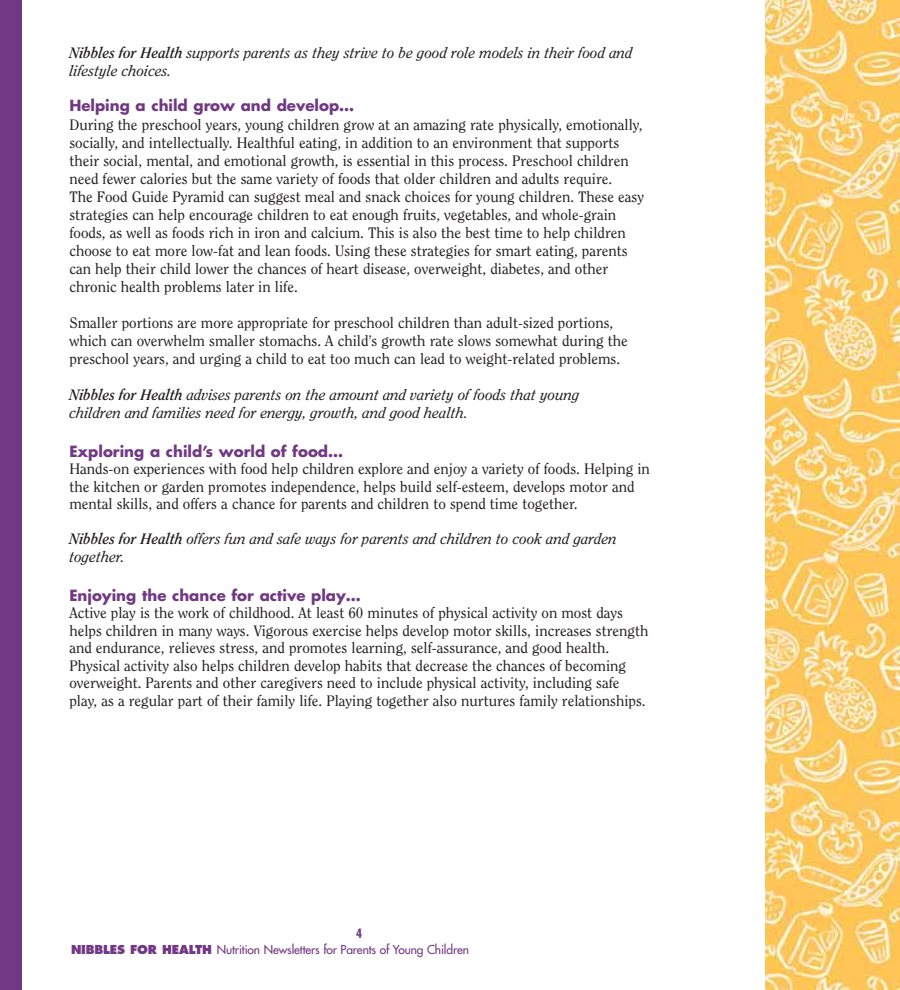
<style>
.page{position:relative;width:900px;height:990px;background:#fff}
.page>*{position:absolute;margin:0;border:0;box-sizing:border-box;transform-origin:0 0}
.t1{font:15px/18px "Clearface";color:#231f20}
.t2{font:italic 15px/17.9px "Clearface";color:#231f20}
.t3{font:700 15px "Futura";color:#713883}
.t4{font:700 condensed 12.5px "Futura";color:#713883}
.t5{font:12px "Futura";letter-spacing:-.01em;color:#713883}
.s1{font-weight:700}
.s2{font-weight:800}
</style>
<div class="page">
<div style="left:0;top:0;width:22px;height:990px;background:#713883"></div>
<img style="left:765px;top:0;width:135px;height:990px">
<p class="t2" style="left:69px;top:45px;width:565px"><span class="s1">Nibbles for Health</span> supports parents as they strive to be good role models in their food and lifestyle choices.</p>
<p class="t3" style="left:69px;top:99px;width:286px">Helping a child grow and develop…</p>
<p class="t1" style="left:69px;top:117px;width:576px">During the preschool years, young children grow at an amazing rate physically, emotionally, socially, and intellectually. Healthful eating, in addition to an environment that supports their social, mental, and emotional growth, is essential in this process. Preschool children need fewer calories but the same variety of foods that older children and adults require.<br>The Food Guide Pyramid can suggest meal and snack choices for young children. These easy strategies can help encourage children to eat enough fruits, vegetables, and whole-grain foods, as well as foods rich in iron and calcium. This is also the best time to help children choose to eat more low-fat and lean foods. Using these strategies for smart eating, parents can help their child lower the chances of heart disease, overweight, diabetes, and other chronic health problems later in life.</p>
<p class="t1" style="left:69px;top:315px;width:560px">Smaller portions are more appropriate for preschool children than adult-sized portions, which can overwhelm smaller stomachs. A child’s growth rate slows somewhat during the preschool years, and urging a child to eat too much can lead to weight-related problems.</p>
<p class="t2" style="left:69px;top:387px;width:512px"><span class="s1">Nibbles for Health</span> advises parents on the amount and variety of foods that young children and families need for energy, growth, and good health.</p>
<p class="t3" style="left:69px;top:445px;width:275px">Exploring a child’s world of food…</p>
<p class="t1" style="left:69px;top:462px;width:582px;line-height:17.5px">Hands-on experiences with food help children explore and enjoy a variety of foods. Helping in the kitchen or garden promotes independence, helps build self-esteem, develops motor and mental skills, and offers a chance for parents and children to spend time together.</p>
<p class="t2" style="left:69px;top:532px;width:549px;line-height:17.5px"><span class="s1">Nibbles for Health</span> offers fun and safe ways for parents and children to cook and garden together.</p>
<p class="t3" style="left:69px;top:588px;width:293px">Enjoying the chance for active play…</p>
<p class="t1" style="left:69px;top:605px;width:581px;line-height:17.5px">Active play is the work of childhood. At least 60 minutes of physical activity on most days helps children in many ways. Vigorous exercise helps develop motor skills, increases strength and endurance, relieves stress, and promotes learning, self-assurance, and good health.<br>Physical activity also helps children develop habits that decrease the chances of becoming overweight. Parents and other caregivers need to include physical activity, including safe play, as a regular part of their family life. Playing together also nurtures family relationships.</p>
<p class="t4" style="left:356px;top:928px;width:8px">4</p>
<p class="t5" style="left:71px;top:944px;width:400px"><span class="s2">NIBBLES FOR HEALTH</span> Nutrition Newsletters for Parents of Young Children</p>
</div>
